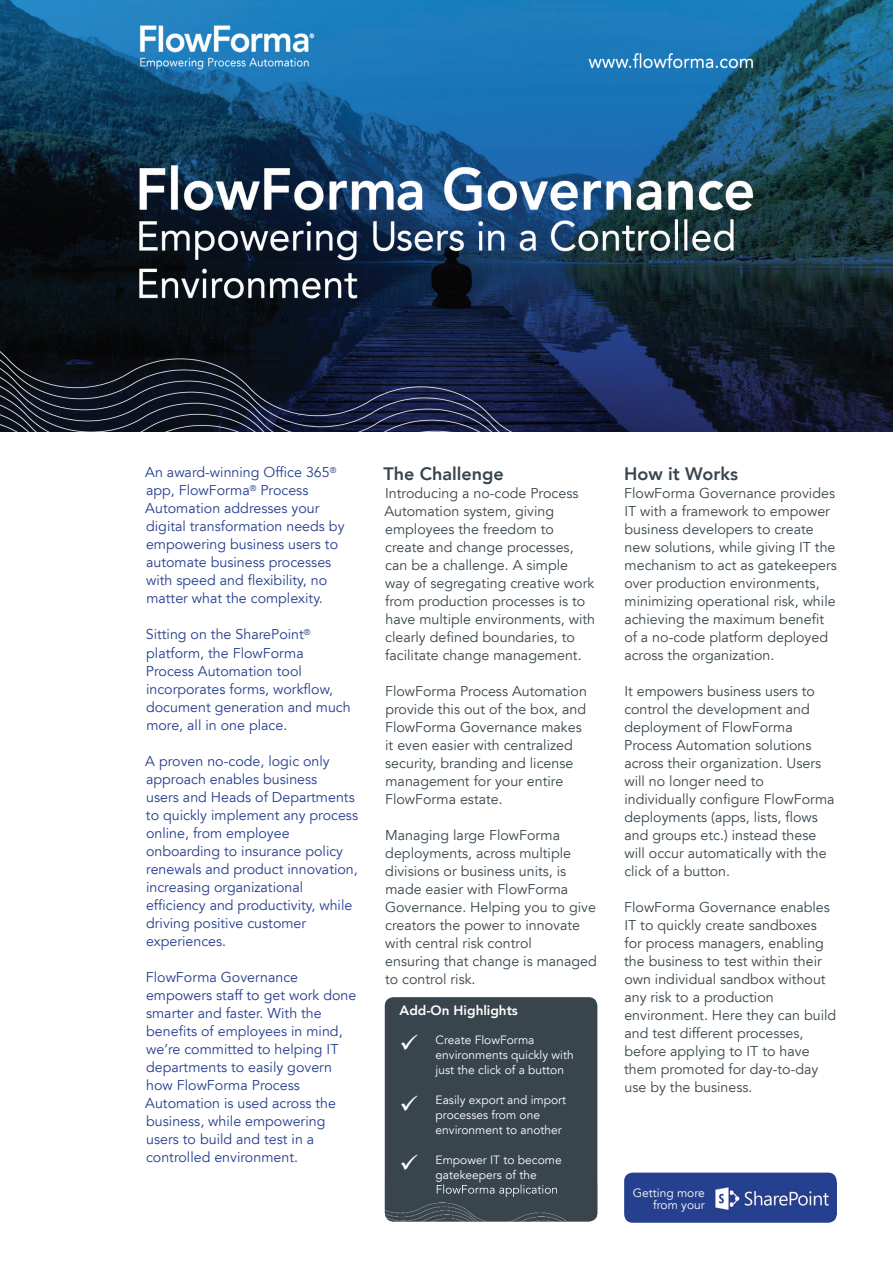
<style>
.page{position:relative;width:893px;height:1263px;background:#fff}
.page>*{position:absolute;margin:0;border:0;box-sizing:border-box;transform-origin:0 0}
.t1{font:800 18px "Avenir LT";color:#38454d}
.t2{font:14.25px/18px "Avenir LT";color:#38454d}
.t3{font:14.25px/18px "Avenir LT";color:#253f8e}
.t4{font:800 13.5px "Avenir LT";color:#fff}
.t5{font:12px/15px "Avenir LT";color:#fff}
</style>
<div class="page">
<svg style="left:624px;top:1172px;width:213px;height:51px;background:#2d4793"></svg>
<img style="left:708px;top:1182px;width:128px;height:33px">
<div style="left:385px;top:997px;width:212px;height:224px;background:#38454d;border-radius:9px"></div>
<img style="left:0;top:0;width:893px;height:432px">
<img style="left:384px;top:1183px;width:214px;height:39px">
<img style="left:385px;top:1183px;width:212px;height:38px">
<img style="left:437px;top:1184px;width:120px;height:13px">
<p class="t3" style="left:145px;top:464px;width:201px">An award-winning Office 365<sup>® </sup>app, FlowForma<sup>®</sup> Process<br>Automation addresses your digital transformation needs by empowering business users to automate business processes with speed and flexibility, no matter what the complexity.</p>
<p class="t3" style="left:146px;top:626px;width:206px">Sitting on the SharePoint<sup>® </sup>platform, the FlowForma<br>Process Automation tool incorporates forms, workflow, document generation and much more, all in one place.</p>
<p class="t3" style="left:145px;top:752px;width:214px">A proven no-code, logic only approach enables business<br>users and Heads of Departments to quickly implement any process online, from employee onboarding to insurance policy renewals and product innovation, increasing organizational efficiency and productivity, while driving positive customer experiences.</p>
<p class="t3" style="left:145px;top:968px;width:213px">FlowForma Governance empowers staff to get work done smarter and faster. With the benefits of employees in mind, we’re committed to helping IT departments to easily govern how FlowForma Process<br>Automation is used across the business, while empowering users to build and test in a controlled environment.</p>
<p class="t1" style="left:383px;top:463px;width:122px">The Challenge</p>
<p class="t2" style="left:384px;top:485px;width:212px">Introducing a no-code Process<br>Automation system, giving employees the freedom to create and change processes, can be a challenge. A simple way of segregating creative work from production processes is to have multiple environments, with clearly defined boundaries, to facilitate change management.</p>
<p class="t2" style="left:385px;top:683px;width:203px">FlowForma Process Automation provide this out of the box, and<br>FlowForma Governance makes it even easier with centralized security, branding and license management for your entire<br>FlowForma estate.</p>
<p class="t2" style="left:385px;top:827px;width:213px">Managing large FlowForma deployments, across multiple divisions or business units, is made easier with FlowForma<br>Governance. Helping you to give creators the power to innovate with central risk control<br>ensuring that change is managed to control risk.</p>
<p class="t4" style="left:400px;top:1002px;width:120px">Add-On Highlights</p>
<p class="t5" style="left:436px;top:1032px;width:140px">Create FlowForma environments quickly with just the click of a button</p>
<p class="t5" style="left:436px;top:1092px;width:132px">Easily export and import processes from one environment to another</p>
<p class="t5" style="left:436px;top:1152px;width:128px">Empower IT to become gatekeepers of the</p>
<p class="t1" style="left:624px;top:463px;width:115px">How it Works</p>
<p class="t2" style="left:624px;top:485px;width:214px">FlowForma Governance provides<br>IT with a framework to empower business developers to create new solutions, while giving IT the mechanism to act as gatekeepers over production environments, minimizing operational risk, while achieving the maximum benefit of a no-code platform deployed across the organization.</p>
<p class="t2" style="left:624px;top:683px;width:212px">It empowers business users to control the development and deployment of FlowForma<br>Process Automation solutions across their organization. Users will no longer need to individually configure FlowForma deployments (apps, lists, flows and groups etc.) instead these will occur automatically with the click of a button.</p>
<p class="t2" style="left:624px;top:899px;width:214px">FlowForma Governance enables<br>IT to quickly create sandboxes for process managers, enabling the business to test within their own individual sandbox without any risk to a production environment. Here they can build and test different processes, before applying to IT to have them promoted for day-to-day use by the business.</p>
<p class="t5" style="left:633px;top:1187px;width:73px;line-height:12px;text-align:right">Getting more from your</p>
</div>
